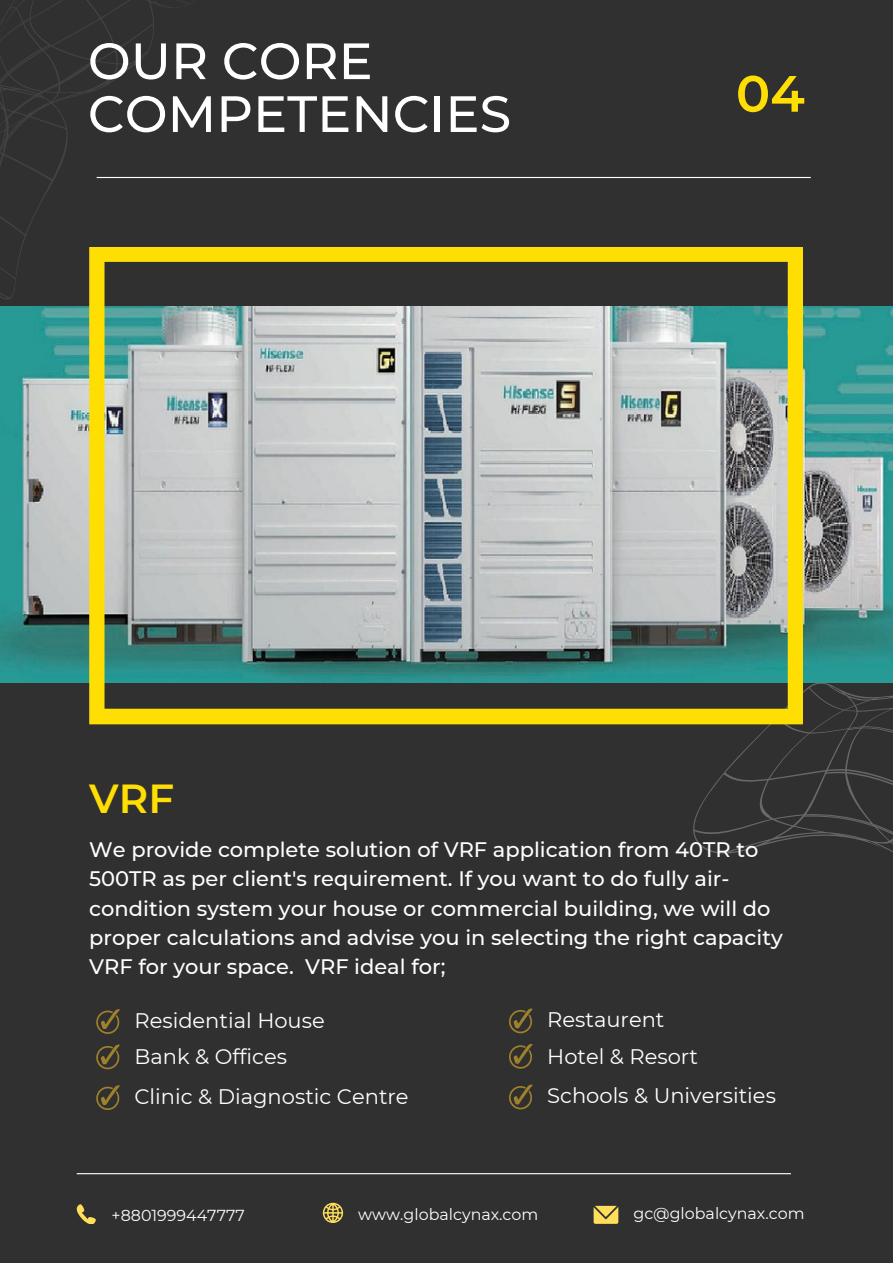
<style>
.page{position:relative;width:893px;height:1264px;background:#fff}
.page>*{position:absolute;margin:0;border:0;box-sizing:border-box;transform-origin:0 0}
.t1{font:500 51px/52.8px "Montserrat";color:#fff}
.t2{font:600 51px "Montserrat";color:#ffde04}
.t3{font:600 40.5px "Montserrat";color:#ffde04}
.t4{font:500 21px/29.2px "Montserrat";color:#fff}
.t5{font:21px "Montserrat";color:#fff}
.t6{font:15.9px "Montserrat";color:#fff}
</style>
<div class="page">
<div style="left:0;top:0;width:892px;height:1262px;background:#303030"></div>
<svg style="left:0;top:0;width:236px;height:300px"></svg>
<hr style="left:97px;top:177px;width:713px;height:1px;background:#fff">
<svg style="left:693px;top:682px;width:199px;height:172px"></svg>
<img style="left:0;top:306px;width:892px;height:376px">
<svg style="left:89px;top:246px;width:713px;height:478px"></svg>
<hr style="left:77px;top:1173px;width:713px;height:1px;background:#fff">
<svg style="left:323px;top:1202px;width:20px;height:20px"></svg>
<svg style="left:77px;top:1204px;width:19px;height:19px"></svg>
<svg style="left:593px;top:1205px;width:25px;height:18px"></svg>
<svg style="left:96px;top:1009px;width:24px;height:24px"></svg>
<svg style="left:96px;top:1044px;width:24px;height:25px"></svg>
<svg style="left:96px;top:1085px;width:24px;height:24px"></svg>
<svg style="left:509px;top:1008px;width:23px;height:25px"></svg>
<svg style="left:509px;top:1044px;width:23px;height:24px"></svg>
<svg style="left:509px;top:1084px;width:23px;height:25px"></svg>
<h1 class="t1" style="left:88px;top:34px;width:425px">OUR CORE<br>COMPETENCIES</h1>
<h1 class="t2" style="left:735px;top:62px;width:70px">04</h1>
<h2 class="t3" style="left:89px;top:773px;width:86px">VRF</h2>
<p class="t4" style="left:89px;top:835px;width:695px">We provide complete solution of VRF application from 40TR to 500TR as per client's requirement. If you want to do fully air&shy;condition system your house or commercial building, we will do proper calculations and advise you in selecting the right capacity VRF for your space. VRF ideal for;</p>
<p class="t5" style="left:134px;top:1007px;width:192px">Residential House</p>
<p class="t5" style="left:547px;top:1006px;width:119px">Restaurent</p>
<p class="t5" style="left:134px;top:1043px;width:154px">Bank &amp; Offices</p>
<p class="t5" style="left:547px;top:1043px;width:152px">Hotel &amp; Resort</p>
<p class="t5" style="left:134px;top:1083px;width:276px">Clinic &amp; Diagnostic Centre</p>
<p class="t5" style="left:547px;top:1082px;width:230px">Schools &amp; Universities</p>
<p class="t6" style="left:112px;top:1205px;width:135px">+8801999447777</p>
<p class="t6" style="left:358px;top:1204px;width:182px">www.globalcynax.com</p>
<p class="t6" style="left:633px;top:1203px;width:173px">gc@globalcynax.com</p>
</div>
